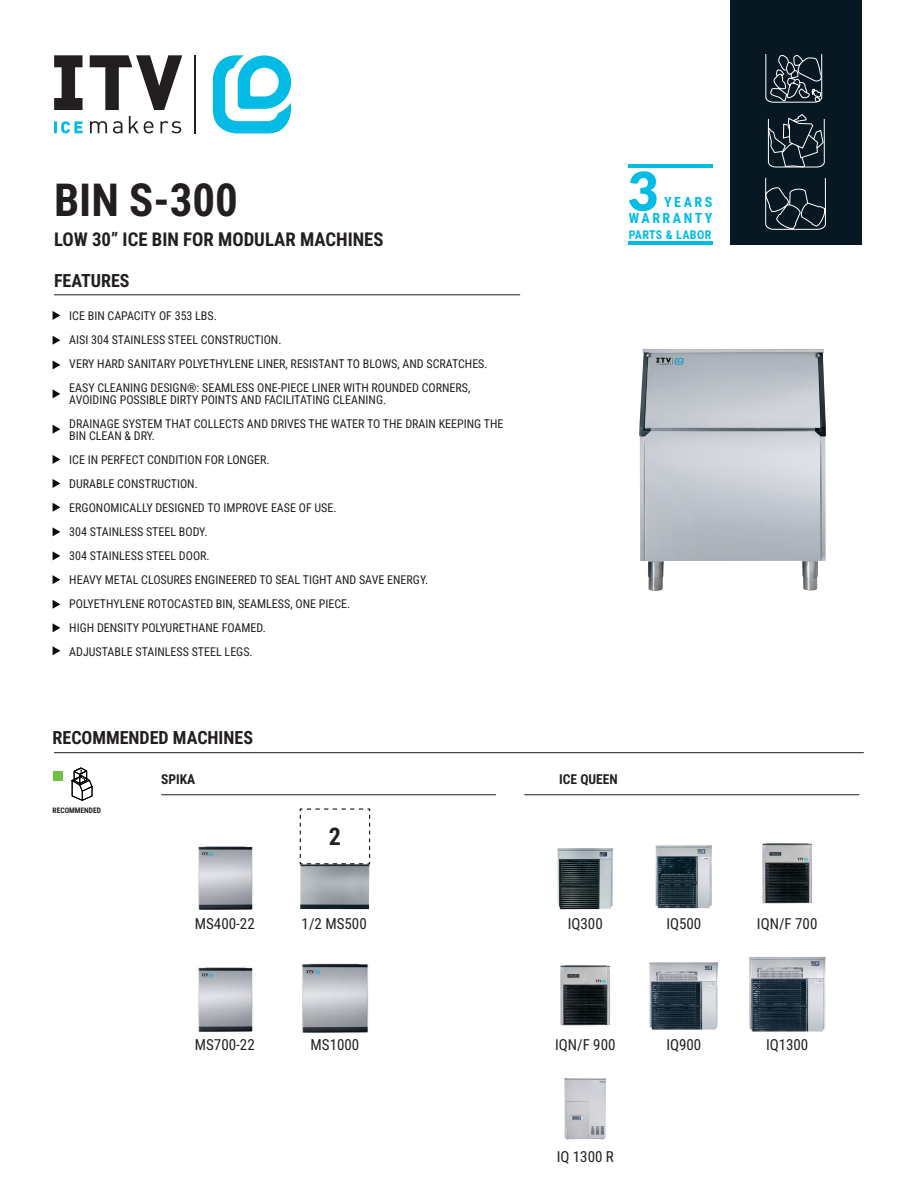
<style>
.page{position:relative;width:918px;height:1188px;background:#fff}
.page>*{position:absolute;margin:0;border:0;box-sizing:border-box;transform-origin:0 0}
.t1{font:900 53.4px "Lato";color:#02bce5}
.t2{font:700 45px "Roboto Condensed";color:#231f20}
.t3{font:700 24px "Roboto Condensed";color:#231f20}
.t4{font:700 18.75px "Roboto Condensed";color:#231f20}
.t5{font:700 18px "Roboto Condensed";color:#231f20}
.t6{font:15px "Roboto Condensed";color:#231f20}
.t7{font:700 13.95px/16.8px "Roboto Condensed";letter-spacing:.18em;color:#02bce5;text-align:right}
.t8{font:700 13.5px "Roboto Condensed";color:#231f20}
.t9{font:12px/24px "Roboto Condensed";color:#231f20}
.t10{font:700 12px "Roboto Condensed";letter-spacing:.03em;color:#02bce5}
.t11{font:700 7.5px "Roboto Condensed";color:#231f20}
</style>
<div class="page">
<hr style="left:194px;top:55px;width:2px;height:79px;background:#231f20">
<svg style="left:213px;top:55px;width:78px;height:78px"></svg>
<svg style="left:90px;top:116px;width:91px;height:17px"></svg>
<svg style="left:54px;top:121px;width:29px;height:12px"></svg>
<svg style="left:54px;top:55px;width:128px;height:55px"></svg>
<hr style="left:54px;top:294px;width:466px;height:1px;background:#231f20">
<hr style="left:54px;top:752px;width:810px;height:1px;background:#231f20">
<div style="left:730px;top:0;width:131px;height:245px;background:#071822"></div>
<hr style="left:628px;top:242px;width:84px;height:3px;background:#02bce5">
<hr style="left:628px;top:165px;width:84px;height:3px;background:#02bce5">
<svg style="left:765px;top:54px;width:58px;height:49px"></svg>
<svg style="left:765px;top:114px;width:61px;height:116px"></svg>
<hr style="left:161px;top:794px;width:335px;height:1px;background:#231f20">
<hr style="left:524px;top:794px;width:335px;height:1px;background:#231f20">
<div style="left:53px;top:771px;width:9px;height:10px;background:#71bf44"></div>
<svg style="left:71px;top:767px;width:22px;height:34px"></svg>
<svg style="left:53px;top:311px;width:7px;height:9px"></svg>
<svg style="left:53px;top:336px;width:7px;height:9px"></svg>
<svg style="left:53px;top:360px;width:7px;height:9px"></svg>
<svg style="left:53px;top:389px;width:7px;height:9px"></svg>
<svg style="left:53px;top:425px;width:7px;height:9px"></svg>
<svg style="left:53px;top:455px;width:7px;height:9px"></svg>
<svg style="left:53px;top:527px;width:7px;height:9px"></svg>
<svg style="left:53px;top:623px;width:7px;height:9px"></svg>
<svg style="left:53px;top:479px;width:7px;height:9px"></svg>
<svg style="left:53px;top:551px;width:7px;height:9px"></svg>
<svg style="left:53px;top:646px;width:7px;height:9px"></svg>
<svg style="left:53px;top:503px;width:7px;height:9px"></svg>
<svg style="left:53px;top:600px;width:7px;height:9px"></svg>
<svg style="left:53px;top:575px;width:7px;height:9px"></svg>
<img style="left:198px;top:967px;width:55px;height:65px">
<img style="left:198px;top:846px;width:55px;height:64px">
<img style="left:639px;top:349px;width:187px;height:242px">
<img style="left:300px;top:865px;width:69px;height:44px">
<svg style="left:299px;top:808px;width:72px;height:57px"></svg>
<img style="left:557px;top:848px;width:56px;height:61px">
<img style="left:656px;top:845px;width:56px;height:63px">
<img style="left:649px;top:962px;width:69px;height:68px">
<img style="left:749px;top:957px;width:77px;height:75px">
<img style="left:564px;top:1078px;width:42px;height:62px">
<img style="left:762px;top:843px;width:51px;height:61px">
<img style="left:560px;top:965px;width:51px;height:61px">
<img style="left:302px;top:963px;width:67px;height:70px">
<h2 class="t2" style="left:54px;top:169px;width:186px">BIN S-300</h2>
<h3 class="t4" style="left:54px;top:226px;width:331px">LOW 30” ICE BIN FOR MODULAR MACHINES</h3>
<h3 class="t5" style="left:54px;top:268px;width:77px">FEATURES</h3>
<p class="t9" style="left:69px;top:303px;width:420px">ICE BIN CAPACITY OF 353 LBS.<br>AISI 304 STAINLESS STEEL CONSTRUCTION.<br>VERY HARD SANITARY POLYETHYLENE LINER, RESISTANT TO BLOWS, AND SCRATCHES.<br>EASY CLEANING DESIGN®: SEAMLESS ONE-PIECE LINER WITH ROUNDED CORNERS,</p>
<p class="t9" style="left:69px;top:387px;width:436px">AVOIDING POSSIBLE DIRTY POINTS AND FACILITATING CLEANING.<br>DRAINAGE SYSTEM THAT COLLECTS AND DRIVES THE WATER TO THE DRAIN KEEPING THE</p>
<p class="t9" style="left:69px;top:423px;width:360px">BIN CLEAN &amp; DRY.<br>ICE IN PERFECT CONDITION FOR LONGER.<br>DURABLE CONSTRUCTION.<br>ERGONOMICALLY DESIGNED TO IMPROVE EASE OF USE.<br>304 STAINLESS STEEL BODY.<br>304 STAINLESS STEEL DOOR.<br>HEAVY METAL CLOSURES ENGINEERED TO SEAL TIGHT AND SAVE ENERGY.<br>POLYETHYLENE ROTOCASTED BIN, SEAMLESS, ONE PIECE.<br>HIGH DENSITY POLYURETHANE FOAMED.<br>ADJUSTABLE STAINLESS STEEL LEGS.</p>
<h1 class="t1" style="left:628px;top:151px;width:32px">3</h1>
<p class="t10" style="left:629px;top:226px;width:84px">PARTS &amp; LABOR</p>
<p class="t7" style="left:629px;top:193px;width:85px">YEARS<br>WARRANTY</p>
<h3 class="t5" style="left:53px;top:725px;width:202px">RECOMMENDED MACHINES</h3>
<p class="t11" style="left:53px;top:805px;width:50px">RECOMMENDED</p>
<p class="t8" style="left:161px;top:770px;width:36px">SPIKA</p>
<p class="t8" style="left:559px;top:770px;width:60px">ICE QUEEN</p>
<h3 class="t3" style="left:329px;top:820px;width:14px">2</h3>
<p class="t6" style="left:195px;top:913px;width:61px">MS400-22</p>
<p class="t6" style="left:302px;top:913px;width:67px">1/2 MS500</p>
<p class="t6" style="left:568px;top:913px;width:36px">IQ300</p>
<p class="t6" style="left:666px;top:913px;width:36px">IQ500</p>
<p class="t6" style="left:757px;top:913px;width:62px">IQN/F 700</p>
<p class="t6" style="left:195px;top:1034px;width:61px">MS700-22</p>
<p class="t6" style="left:311px;top:1034px;width:50px">MS1000</p>
<p class="t6" style="left:555px;top:1034px;width:62px">IQN/F 900</p>
<p class="t6" style="left:557px;top:1146px;width:59px">IQ 1300 R</p>
<p class="t6" style="left:666px;top:1034px;width:36px">IQ900</p>
<p class="t6" style="left:766px;top:1034px;width:44px">IQ1300</p>
</div>
